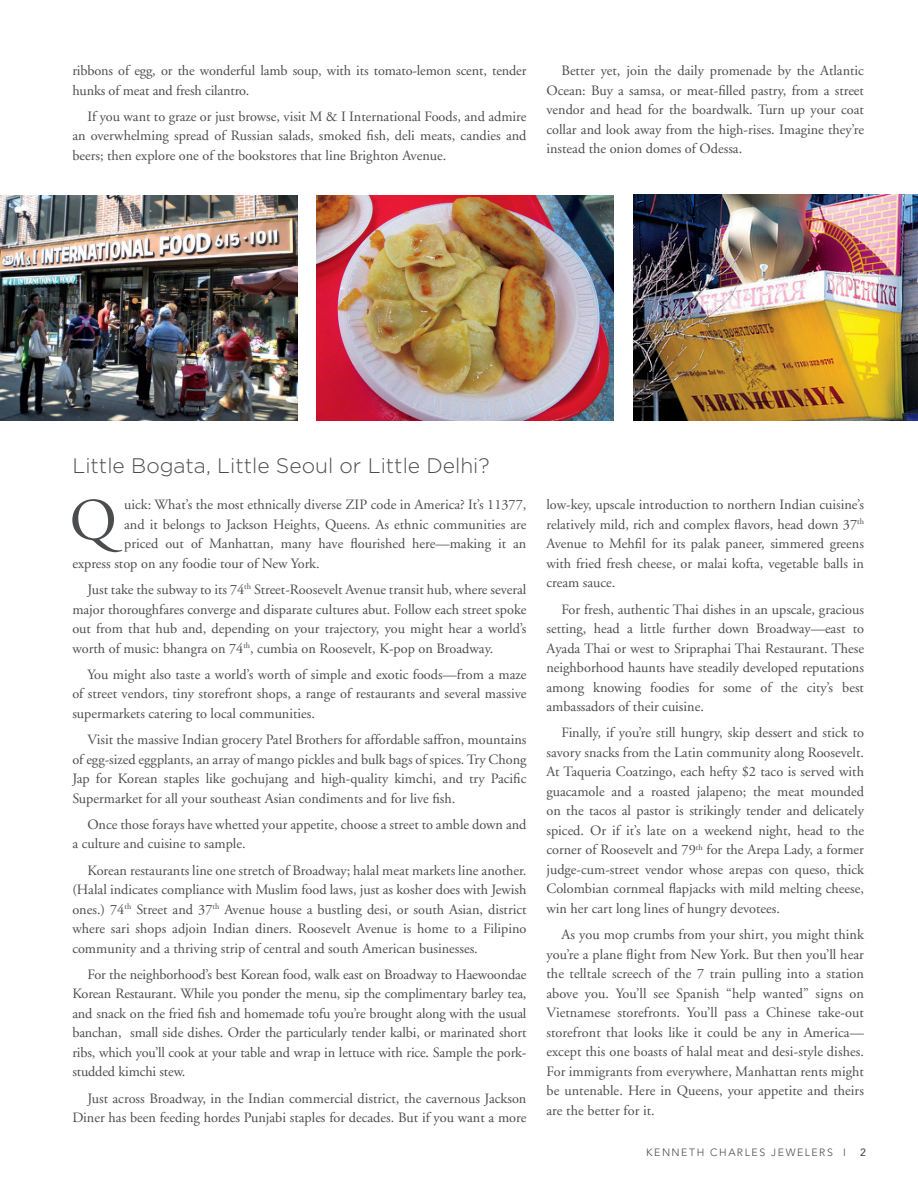
<style>
.page{position:relative;width:918px;height:1188px;background:#fff}
.page>*{position:absolute;margin:0;border:0;box-sizing:border-box;transform-origin:0 0}
.article_body_copy_DR{font:59.25px "Adobe Garamond";color:#4b4c4d}
.Default{font:300 21px "Gotham";color:#4b4c4d}
.article_body_copy{font:14.25px/19.5px "Adobe Garamond";color:#4b4c4d;text-align:justify}
.article_body_copy_DR-2{font:14.25px "Adobe Garamond";color:#4b4c4d}
.t1{font:300 10.5px "Avenir";letter-spacing:.15em;color:#4b4c4d}
.t2{font:500 10.5px "Avenir";color:#4b4c4d}
</style>
<div class="page">
<img style="left:0;top:195px;width:297px;height:225px">
<img style="left:633px;top:194px;width:285px;height:226px">
<img style="left:317px;top:195px;width:297px;height:225px">
<p class="article_body_copy" style="left:72px;top:61px;width:456px">ribbons of egg, or the wonderful lamb soup, with its tomato-lemon scent, tender hunks of meat and fresh cilantro.</p>
<p class="article_body_copy" style="left:72px;top:107px;width:456px;text-indent:15px">If you want to graze or just browse, visit M &amp; I International Foods, and admire an overwhelming spread of Russian salads, smoked fish, deli meats, candies and beers; then explore one of the bookstores that line Brighton Avenue.</p>
<p class="article_body_copy" style="left:546px;top:61px;width:319px;text-indent:15px">Better yet, join the daily promenade by the Atlantic Ocean: Buy a samsa, or meat-filled pastry, from a street vendor and head for the boardwalk. Turn up your coat collar and look away from the high-rises. Imagine they’re instead the onion domes of Odessa.</p>
<p class="Default" style="left:72px;top:454px;width:419px">Little Bogata, Little Seoul or Little Delhi?</p>
<p class="article_body_copy_DR" style="left:70px;top:489px;width:49px">Q</p>
<p class="article_body_copy_DR-2" style="left:124px;top:497px;width:404px">uick: What’s the most ethnically diverse ZIP code in America? It’s 11377,</p>
<p class="article_body_copy_DR-2" style="left:124px;top:517px;width:404px">and it belongs to Jackson Heights, Queens. As ethnic communities are</p>
<p class="article_body_copy_DR-2" style="left:124px;top:536px;width:404px">priced out of Manhattan, many have flourished here—making it an</p>
<p class="article_body_copy_DR-2" style="left:72px;top:556px;width:249px">express stop on any foodie tour of New York.</p>
<p class="article_body_copy" style="left:72px;top:580px;width:456px;text-indent:15px">Just take the subway to its 74<sup>th</sup> Street-Roosevelt Avenue transit hub, where several major thoroughfares converge and disparate cultures abut. Follow each street spoke out from that hub and, depending on your trajectory, you might hear a world’s worth of music: bhangra on 74<sup>th</sup>, cumbia on Roosevelt, K-pop on Broadway.</p>
<p class="article_body_copy" style="left:72px;top:665px;width:456px;text-indent:15px">You might also taste a world’s worth of simple and exotic foods—from a maze of street vendors, tiny storefront shops, a range of restaurants and several massive supermarkets catering to local communities.</p>
<p class="article_body_copy" style="left:72px;top:730px;width:456px;text-indent:15px">Visit the massive Indian grocery Patel Brothers for affordable saffron, mountains of egg-sized eggplants, an array of mango pickles and bulk bags of spices. Try Chong Jap for Korean staples like gochujang and high-quality kimchi, and try Pacific Supermarket for all your southeast Asian condiments and for live fish.</p>
<p class="article_body_copy" style="left:72px;top:815px;width:456px;text-indent:15px">Once those forays have whetted your appetite, choose a street to amble down and a culture and cuisine to sample.</p>
<p class="article_body_copy" style="left:72px;top:861px;width:456px;text-indent:15px">Korean restaurants line one stretch of Broadway; halal meat markets line another. (Halal indicates compliance with Muslim food laws, just as kosher does with Jewish ones.) 74<sup>th</sup> Street and 37<sup>th</sup> Avenue house a bustling desi, or south Asian, district where sari shops adjoin Indian diners. Roosevelt Avenue is home to a Filipino community and a thriving strip of central and south American businesses.</p>
<p class="article_body_copy" style="left:72px;top:965px;width:456px;text-indent:15px">For the neighborhood’s best Korean food, walk east on Broadway to Haewoondae Korean Restaurant. While you ponder the menu, sip the complimentary barley tea, and snack on the fried fish and homemade tofu you’re brought along with the usual banchan, small side dishes. Order the particularly tender kalbi, or marinated short ribs, which you’ll cook at your table and wrap in lettuce with rice. Sample the pork&shy;studded kimchi stew.</p>
<p class="article_body_copy" style="left:72px;top:1089px;width:456px;text-align:right">Just across Broadway, in the Indian commercial district, the cavernous Jackson<br>Diner has been feeding hordes Punjabi staples for decades. But if you want a more</p>
<p class="article_body_copy" style="left:546px;top:495px;width:319px">low-key, upscale introduction to northern Indian cuisine’s relatively mild, rich and complex flavors, head down 37<sup>th </sup>Avenue to Mehfil for its palak paneer, simmered greens with fried fresh cheese, or malai kofta, vegetable balls in cream sauce.</p>
<p class="article_body_copy" style="left:546px;top:600px;width:319px;text-indent:15px">For fresh, authentic Thai dishes in an upscale, gracious setting, head a little further down Broadway—east to Ayada Thai or west to Sripraphai Thai Restaurant. These neighborhood haunts have steadily developed reputations among knowing foodies for some of the city’s best ambassadors of their cuisine.</p>
<p class="article_body_copy" style="left:546px;top:723px;width:319px;text-indent:15px">Finally, if you’re still hungry, skip dessert and stick to savory snacks from the Latin community along Roosevelt.<br>At Taqueria Coatzingo, each hefty $2 taco is served with guacamole and a roasted jalapeno; the meat mounded on the tacos al pastor is strikingly tender and delicately spiced. Or if it’s late on a weekend night, head to the corner of Roosevelt and 79<sup>th</sup> for the Arepa Lady, a former judge-cum-street vendor whose arepas con queso, thick Colombian cornmeal flapjacks with mild melting cheese, win her cart long lines of hungry devotees.</p>
<p class="article_body_copy" style="left:546px;top:925px;width:319px;text-indent:15px">As you mop crumbs from your shirt, you might think you’re a plane flight from New York. But then you’ll hear the telltale screech of the 7 train pulling into a station above you. You’ll see Spanish “help wanted” signs on Vietnamese storefronts. You’ll pass a Chinese take-out storefront that looks like it could be any in America— except this one boasts of halal meat and desi-style dishes.<br>For immigrants from everywhere, Manhattan rents might be untenable. Here in Queens, your appetite and theirs are the better for it.</p>
<p class="t1" style="left:646px;top:1146px;width:201px">KENNETH CHARLES JEWELERS I</p>
<p class="t2" style="left:860px;top:1146px;width:7px">2</p>
</div>
